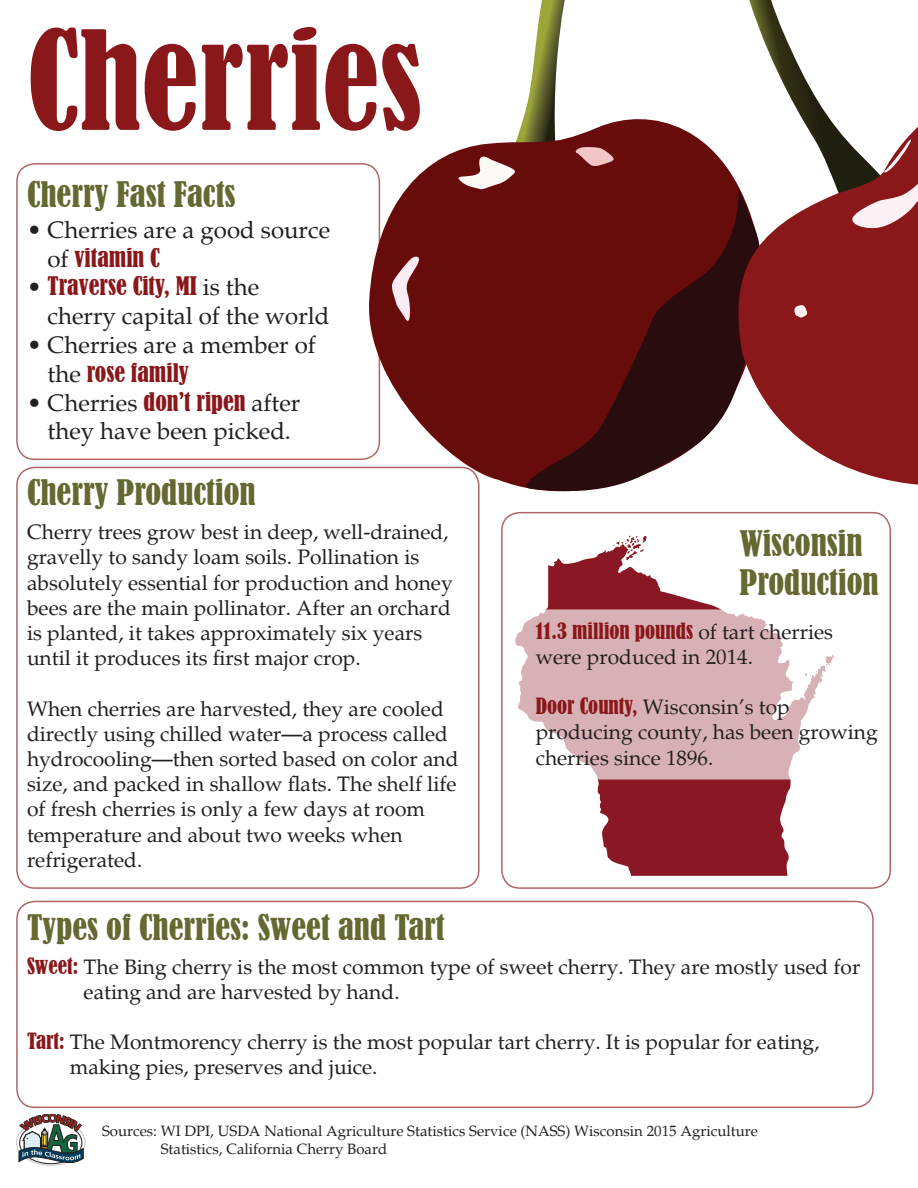
<style>
.page{position:relative;width:918px;height:1188px;background:#fff}
.page>*{position:absolute;margin:0;border:0;box-sizing:border-box;transform-origin:0 0}
.t1{font:condensed 127.65px "Bernard";color:#8a171a}
.t2{font:condensed 33px/39.6px "Bernard";color:#656831}
.t3{font:24px/28.8px "Palatino";color:#231f20}
.t4{font:21px/25.2px "Palatino";color:#231f20}
.t5{font:15px/18px "Palatino";color:#231f20}
.s1{font-family:"Bernard";font-stretch:condensed;color:#8a171a}
</style>
<div class="page">
<div style="left:16px;top:163px;width:364px;height:297px;border:2px solid #8a171a;border-radius:18px"></div>
<div style="left:16px;top:467px;width:464px;height:422px;border:2px solid #8a171a;border-radius:18px"></div>
<div style="left:16px;top:901px;width:858px;height:207px;border:2px solid #8a171a;border-radius:18px"></div>
<div style="left:501px;top:512px;width:390px;height:377px;border:2px solid #8a171a;border-radius:18px"></div>
<svg style="left:527px;top:0;width:38px;height:105px"></svg>
<svg style="left:365px;top:105px;width:365px;height:394px;fill:#680b0b"></svg>
<svg style="left:389px;top:256px;width:34px;height:71px;background:#965153"></svg>
<svg style="left:456px;top:154px;width:63px;height:37px"></svg>
<svg style="left:574px;top:147px;width:43px;height:21px"></svg>
<svg style="left:515px;top:186px;width:215px;height:311px;background:#601f1f"></svg>
<svg style="left:730px;top:172px;width:188px;height:313px;fill:#8a1719"></svg>
<svg style="left:749px;top:0;width:169px;height:229px"></svg>
<svg style="left:794px;top:305px;width:14px;height:13px"></svg>
<svg style="left:546px;top:549px;width:245px;height:327px;fill:#8a1724"></svg>
<svg style="left:613px;top:535px;width:34px;height:26px"></svg>
<svg style="left:515px;top:609px;width:333px;height:171px;fill:#d8b1b6"></svg>
<svg style="left:16px;top:1114px;width:69px;height:51px"></svg>
<p class="t1" style="left:27px;top:7px;width:396px">Cherries</p>
<p class="t2" style="left:27px;top:175px;width:210px">Cherry Fast Facts</p>
<p class="t3" style="left:48px;top:216px;width:284px;text-indent:-21px">• Cherries are a good source of <span class="s1">vitamin C</span></p>
<p class="t3" style="left:48px;top:273px;width:283px;text-indent:-21px">• <span class="s1">Traverse City, MI</span> is the cherry capital of the world</p>
<p class="t3" style="left:48px;top:331px;width:270px;text-indent:-21px">• Cherries are a member of the <span class="s1">rose family</span></p>
<p class="t3" style="left:27px;top:389px;width:275px;text-align:center">• Cherries <span class="s1">don’t ripen</span> after they have been picked.</p>
<p class="t2" style="left:27px;top:473px;width:230px">Cherry Production</p>
<p class="t4" style="left:27px;top:520px;width:427px">Cherry trees grow best in deep, well-drained, gravelly to sandy loam soils. Pollination is absolutely essential for production and honey bees are the main pollinator. After an orchard is planted, it takes approximately six years until it produces its first major crop.</p>
<p class="t4" style="left:27px;top:696px;width:433px">When cherries are harvested, they are cooled directly using chilled water—a process called hydrocooling—then sorted based on color and size, and packed in shallow flats. The shelf life of fresh cherries is only a few days at room temperature and about two weeks when refrigerated.</p>
<p class="t2" style="left:27px;top:908px;width:419px">Types of Cherries: Sweet and Tart</p>
<p class="t2" style="left:740px;top:524px;width:141px">Wisconsin<br>Production</p>
<p class="t4" style="left:536px;top:619px;width:299px"><span class="s1">11.3 million pounds</span> of tart cherries were produced in 2014.</p>
<p class="t4" style="left:536px;top:695px;width:344px"><span class="s1">Door County,</span> Wisconsin’s top producing county, has been growing cherries since 1896.</p>
<p class="t4" style="left:84px;top:954px;width:778px;text-indent:-57px"><span class="s1">Sweet:</span> The Bing cherry is the most common type of sweet cherry. They are mostly used for eating and are harvested by hand.</p>
<p class="t4" style="left:70px;top:1030px;width:751px;text-indent:-43px"><span class="s1">Tart:</span> The Montmorency cherry is the most popular tart cherry. It is popular for eating, making pies, preserves and juice.</p>
<p class="t5" style="left:161px;top:1123px;width:599px;text-indent:-59px">Sources: WI DPI, USDA National Agriculture Statistics Service (NASS) Wisconsin 2015 Agriculture<br>Statistics, California Cherry Board</p>
</div>
